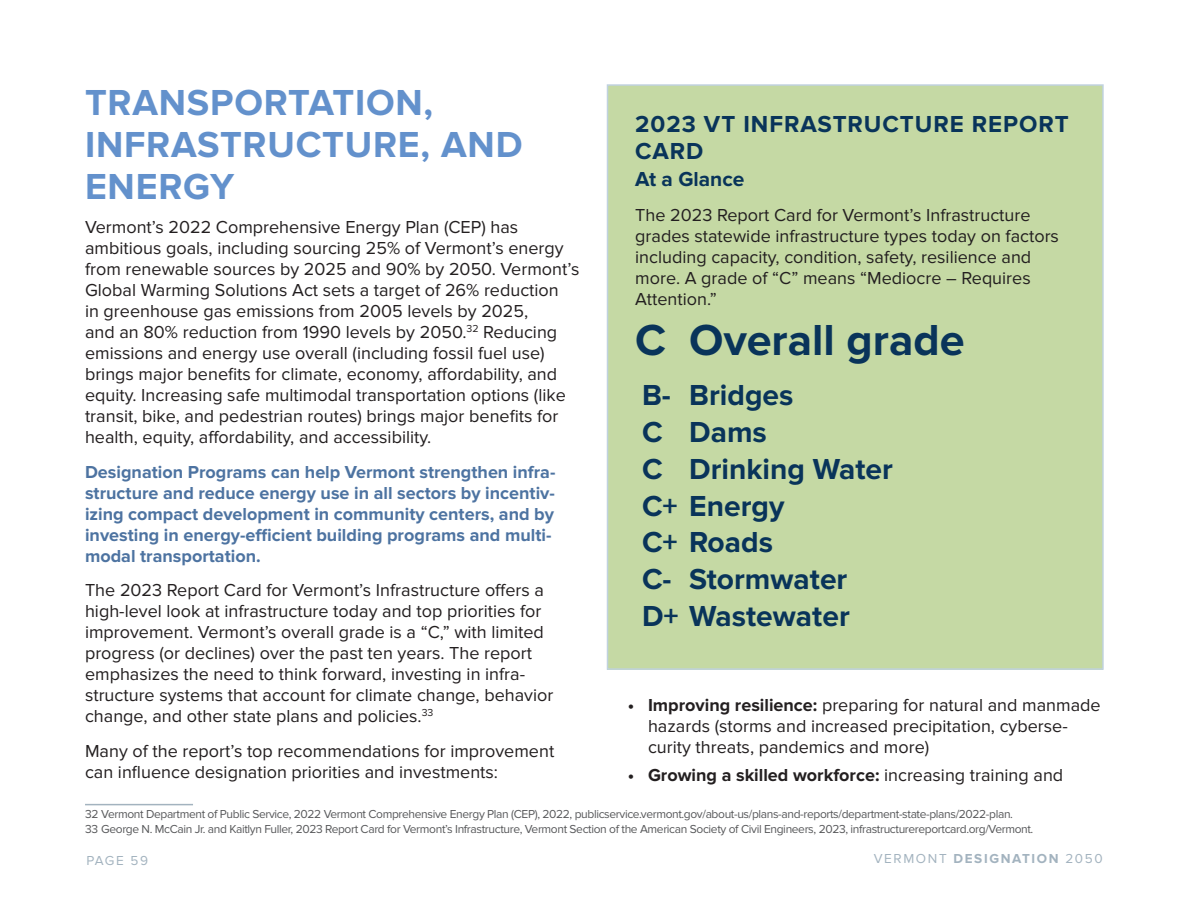
<style>
.page{position:relative;width:1188px;height:918px;background:#fff}
.page>*{position:absolute;margin:0;border:0;box-sizing:border-box;transform-origin:0 0}
.Box_Large_Stats{font:700 45px "Proxima Nova";color:#09345a}
.H2_Blue_25_Bold_Left{font:700 37.5px/42px "Proxima Nova";letter-spacing:.02em;color:#6391cc}
.Box_Large_Stats-2{font:700 30px "Proxima Nova";color:#09345a}
.Box_Title_Navy{font:700 24px/27px "Proxima Nova";letter-spacing:.04em;color:#09345a}
.Box_Subtitle{font:700 21px "Proxima Nova";color:#09345a}
.Body_Text_12_14_Black{font:18px/21px "Proxima Nova";color:#231f20}
.Body_Text_12_14_Black-2{font:700 18px/21px "Proxima Nova";color:#4d73a1}
.t1{font:700 18px "Proxima Nova";color:#231f20}
.t2{font:13.5px "Proxima Nova";letter-spacing:.12em;color:#a3b3bf}
.Footnote_text{font:12px "Proxima Nova";letter-spacing:-.03em;color:#57585a}
.s1{font-weight:700}
.s2{font-weight:400}
</style>
<div class="page">
<hr style="left:85px;top:804px;width:108px;height:1px;background:#a3b3bf">
<div style="left:608px;top:85px;width:495px;height:584px;background:#c5d9a4"></div>
<div style="left:607px;top:84px;width:497px;height:586px;border:2px solid #c0d2df"></div>
<p class="H2_Blue_25_Bold_Left" style="left:85px;top:82px;width:439px">TRANSPORTATION,<br>INFRASTRUCTURE, AND<br>ENERGY</p>
<p class="Body_Text_12_14_Black" style="left:85px;top:217px;width:496px">Vermont’s 2022 Comprehensive Energy Plan (CEP) has ambitious goals, including sourcing 25% of Vermont’s energy from renewable sources by 2025 and 90% by 2050. Vermont’s Global Warming Solutions Act sets a target of 26% reduction<br>in greenhouse gas emissions from 2005 levels by 2025,<br>and an 80% reduction from 1990 levels by 2050.<sup>32</sup> Reducing emissions and energy use overall (including fossil fuel use) brings major benefits for climate, economy, affordability, and equity. Increasing safe multimodal transportation options (like transit, bike, and pedestrian routes) brings major benefits for health, equity, affordability, and accessibility.</p>
<p class="Body_Text_12_14_Black-2" style="left:85px;top:462px;width:472px">Designation Programs can help Vermont strengthen infra&shy;structure and reduce energy use in all sectors by incentiv&shy;izing compact development in community centers, and by investing in energy-efficient building programs and multi&shy;modal transportation.</p>
<p class="Body_Text_12_14_Black" style="left:85px;top:580px;width:470px">The 2023 Report Card for Vermont’s Infrastructure offers a high-level look at infrastructure today and top priorities for improvement. Vermont’s overall grade is a “C,” with limited progress (or declines) over the past ten years. The report emphasizes the need to think forward, investing in infra&shy;structure systems that account for climate change, behavior change, and other state plans and policies.<sup>33</sup></p>
<p class="Body_Text_12_14_Black" style="left:85px;top:740px;width:471px">Many of the report’s top recommendations for improvement can influence designation priorities and investments:</p>
<p class="Footnote_text" style="left:85px;top:807px;width:930px">32 Vermont Department of Public Service, 2022 Vermont Comprehensive Energy Plan (CEP), 2022, publicservice.vermont.gov/about-us/plans-and-reports/department-state-plans/2022-plan.</p>
<p class="Footnote_text" style="left:85px;top:822px;width:950px">33 George N. McCain Jr. and Kaitlyn Fuller, 2023 Report Card for Vermont’s Infrastructure, Vermont Section of the American Society of Civil Engineers, 2023, infrastructurereportcard.org/Vermont.</p>
<p class="Box_Title_Navy" style="left:635px;top:111px;width:435px">2023 VT INFRASTRUCTURE REPORT<br>CARD</p>
<p class="Box_Subtitle" style="left:635px;top:167px;width:111px">At a Glance</p>
<p class="Body_Text_12_14_Black" style="left:635px;top:205px;width:425px">The 2023 Report Card for Vermont’s Infrastructure grades statewide infrastructure types today on factors including capacity, condition, safety, resilience and more. A grade of “C” means “Mediocre – Requires Attention.”</p>
<p class="Box_Large_Stats" style="left:635px;top:314px;width:331px">C Overall grade</p>
<p class="Box_Large_Stats-2" style="left:642px;top:378px;width:153px">B- Bridges</p>
<p class="Box_Large_Stats-2" style="left:642px;top:415px;width:126px">C Dams</p>
<p class="Box_Large_Stats-2" style="left:642px;top:452px;width:252px">C Drinking Water</p>
<p class="Box_Large_Stats-2" style="left:642px;top:488px;width:144px">C+ Energy</p>
<p class="Box_Large_Stats-2" style="left:642px;top:525px;width:133px">C+ Roads</p>
<p class="Box_Large_Stats-2" style="left:642px;top:562px;width:207px">C- Stormwater</p>
<p class="Box_Large_Stats-2" style="left:642px;top:599px;width:209px">D+ Wastewater</p>
<p class="Body_Text_12_14_Black" style="left:648px;top:695px;width:454px;text-indent:-20px"><span class="s1">• Improving resilience:</span> preparing for natural and manmade hazards (storms and increased precipitation, cyberse&shy;curity threats, pandemics and more)</p>
<p class="t1" style="left:628px;top:764px;width:437px">• Growing a skilled workforce: <span class="s2">increasing training and</span></p>
<p class="t2" style="left:86px;top:853px;width:63px">PAGE 59</p>
<p class="t2" style="left:874px;top:851px;width:230px">VERMONT <span class="s1">DESIGNATION</span> 2050</p>
</div>
